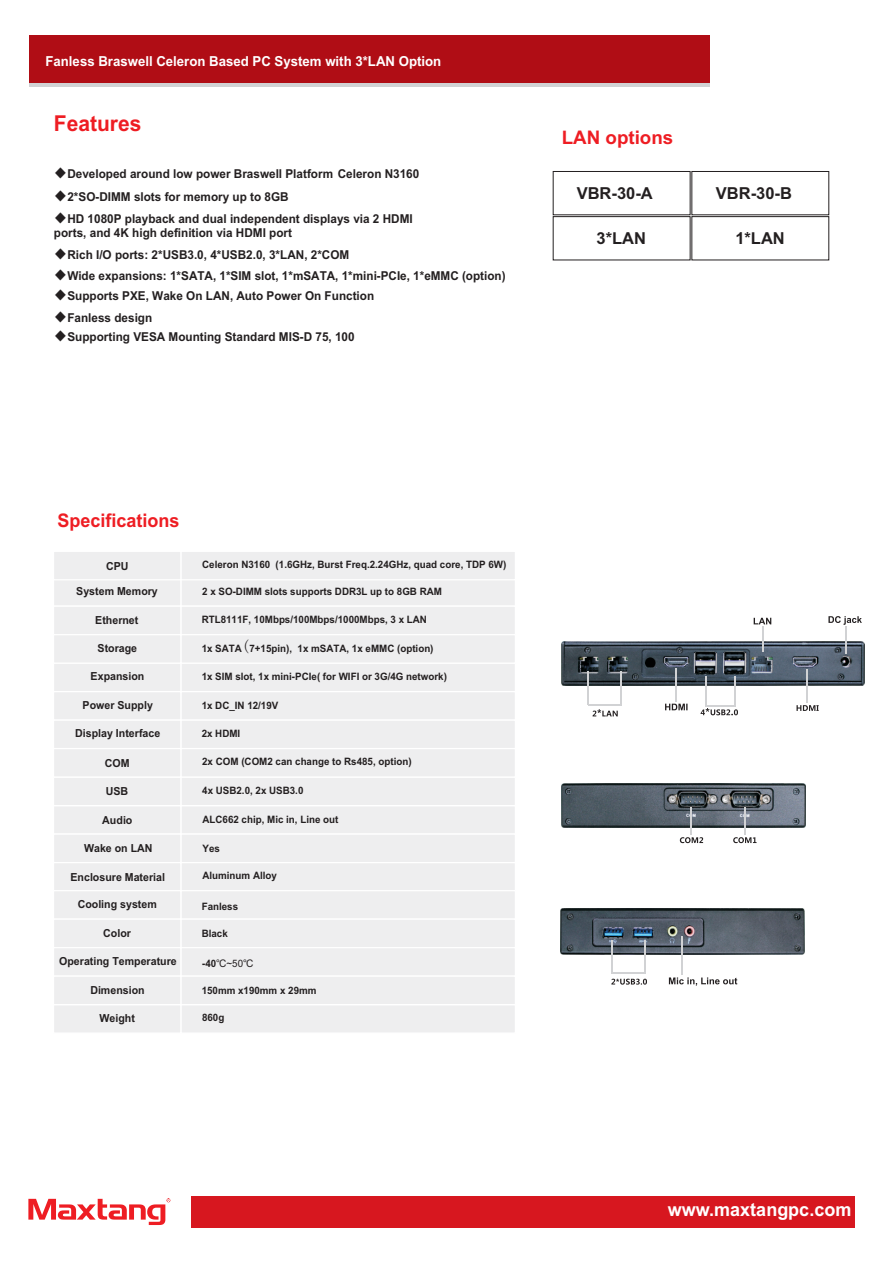
<style>
.page{position:relative;width:893px;height:1263px;background:#fff}
.page>*{position:absolute;margin:0;border:0;box-sizing:border-box;transform-origin:0 0}
.t1{font:700 21.9px "Arial";color:#ee1d23;scale:.96 1}
.t2{font:700 21.15px "Browallia UPC";color:#fff;scale:.96 1}
.t3{font:700 18.75px/14.5px "Browallia UPC";color:#231f20;scale:.96 1}
.t4{font:700 18.75px "Arial";color:#fff;scale:.96 1}
.t5{font:700 18.75px "Arial";color:#ee1d23;scale:.96 1}
.t6{font:700 18.75px "Arial";color:#ee1d23}
.t7{font:700 16.95px/28px "Browallia UPC";color:#231f20;text-align:center;scale:.96 1}
.t8{font:700 16.5px "Arial";color:#231f20}
.t9{font:700 15.6px/28.5px "Browallia UPC";color:#231f20;scale:.96 1}
.t10{font:14.1px "Sim Sun";color:#231f20;scale:.96 1}
.s1{font-family:"Sim Sun";font-weight:400;font-size:14.1px}
.s2{font-family:"Sim Sun";font-weight:400}
.s3{font-family:"Arial Unicode MS";font-weight:400;font-size:10.5px}
.s4{font-weight:400}
</style>
<div class="page">
<img style="left:561px;top:641px;width:304px;height:45px">
<svg style="left:701px;top:708px;width:37px;height:7px"></svg>
<hr style="left:705px;top:676px;width:2px;height:30px;background:#d1d2d4">
<hr style="left:734px;top:676px;width:2px;height:30px;background:#d1d2d4">
<hr style="left:705px;top:705px;width:31px;height:2px;background:#d1d2d4">
<hr style="left:676px;top:669px;width:1px;height:33px;background:#d1d2d4">
<svg style="left:665px;top:704px;width:22px;height:6px"></svg>
<hr style="left:806px;top:670px;width:2px;height:33px;background:#d1d2d4">
<hr style="left:845px;top:626px;width:2px;height:28px;background:#d1d2d4">
<svg style="left:828px;top:616px;width:34px;height:9px"></svg>
<svg style="left:754px;top:618px;width:17px;height:34px"></svg>
<svg style="left:796px;top:705px;width:23px;height:6px"></svg>
<svg style="left:593px;top:709px;width:25px;height:7px"></svg>
<hr style="left:620px;top:672px;width:1px;height:33px;background:#d1d2d4">
<hr style="left:587px;top:672px;width:2px;height:33px;background:#d1d2d4">
<hr style="left:588px;top:704px;width:34px;height:1px;background:#d1d2d4">
<img style="left:561px;top:783px;width:244px;height:44px">
<svg style="left:680px;top:807px;width:23px;height:36px"></svg>
<svg style="left:733px;top:807px;width:23px;height:36px"></svg>
<img style="left:560px;top:909px;width:244px;height:45px">
<svg style="left:669px;top:977px;width:68px;height:9px"></svg>
<hr style="left:682px;top:936px;width:1px;height:38px;background:#d1d2d4">
<hr style="left:644px;top:940px;width:2px;height:34px;background:#d1d2d4">
<hr style="left:611px;top:940px;width:2px;height:34px;background:#d1d2d4">
<hr style="left:612px;top:972px;width:34px;height:2px;background:#d1d2d4">
<svg style="left:611px;top:979px;width:36px;height:6px"></svg>
<div style="left:191px;top:1196px;width:663px;height:31px;background:#d7171f"></div>
<svg style="left:28px;top:1198px;width:142px;height:27px"></svg>
<div style="left:29px;top:40px;width:681px;height:47px;background:#d1d2d4"></div>
<div style="left:29px;top:36px;width:681px;height:47px;background:#b00d15"></div>
<div style="left:553px;top:171px;width:137px;height:44px;border:1px solid #231f20"></div>
<div style="left:691px;top:171px;width:138px;height:44px;border:1px solid #231f20"></div>
<div style="left:553px;top:216px;width:137px;height:44px;border:1px solid #231f20"></div>
<div style="left:691px;top:216px;width:138px;height:44px;border:1px solid #231f20"></div>
<div style="left:54px;top:552px;width:461px;height:480px;background:#eeeeef"></div>
<p class="t2" style="left:45px;top:47px;width:414px">Fanless Braswell Celeron Based PC System with 3*LAN Option</p>
<p class="t1" style="left:54px;top:115px;width:93px">Features</p>
<p class="t10" style="left:54px;top:165px;width:16px">◆</p>
<p class="t3" style="left:54px;top:188px;width:246px"><span class="s1">◆</span>2*SO-DIMM slots for memory up to 8GB</p>
<p class="t3" style="left:54px;top:210px;width:375px"><span class="s1">◆</span>HD 1080P playback and dual independent displays via 2 HDMI ports, and 4K high definition via HDMI port</p>
<p class="t3" style="left:54px;top:246px;width:309px"><span class="s1">◆</span>Rich I/O ports: 2*USB3.0, 4*USB2.0, 3*LAN, 2*COM</p>
<p class="t3" style="left:54px;top:287px;width:335px"><span class="s1">◆</span>Supports PXE, Wake On LAN, Auto Power On Function</p>
<p class="t3" style="left:67px;top:165px;width:368px">Developed around low power Braswell Platform Celeron N3160</p>
<p class="t3" style="left:54px;top:267px;width:472px"><span class="s1">◆</span>Wide expansions: 1*SATA, 1*SIM slot, 1*mSATA, 1*mini-PCIe, 1*eMMC (option)</p>
<p class="t3" style="left:54px;top:309px;width:104px"><span class="s1">◆</span>Fanless design</p>
<p class="t3" style="left:54px;top:328px;width:315px"><span class="s1">◆</span>Supporting VESA Mounting Standard MIS-D 75, 100</p>
<p class="t6" style="left:562px;top:130px;width:113px">LAN options</p>
<p class="t8" style="left:577px;top:187px;width:78px">VBR-30-A</p>
<p class="t8" style="left:716px;top:187px;width:78px">VBR-30-B</p>
<p class="t8" style="left:597px;top:232px;width:51px">3*LAN</p>
<p class="t8" style="left:735px;top:232px;width:51px">1*LAN</p>
<p class="t5" style="left:57px;top:513px;width:129px">Specifications</p>
<p class="t7" style="left:106px;top:550px;width:25px">CPU</p>
<p class="t9" style="left:202px;top:549px;width:318px">Celeron N3160 (1.6GHz, Burst Freq.2.24GHz, quad core, TDP 6W)</p>
<p class="t7" style="left:76px;top:575px;width:87px;line-height:29.5px">System Memory<br>Ethernet</p>
<p class="t7" style="left:75px;top:632px;width:90px;line-height:28.5px">Storage<br>Expansion<br>Power Supply<br>Display Interface</p>
<p class="t9" style="left:202px;top:575px;width:257px">2 x SO-DIMM slots supports DDR3L up to 8GB RAM RTL8111F, 10Mbps/100Mbps/1000Mbps, 3 x LAN<br>1x SATA<span class="s2">(</span>7+15pin), 1x mSATA, 1x eMMC (option)<br>1x SIM slot, 1x mini-PCIe( for WIFI or 3G/4G network)<br>1x DC_IN 12/19V<br>2x HDMI</p>
<p class="t7" style="left:105px;top:747px;width:27px">COM</p>
<p class="t9" style="left:202px;top:746px;width:220px">2x COM (COM2 can change to Rs485, option)</p>
<p class="t7" style="left:70px;top:776px;width:100px">USB<br>Audio<br>Wake on LAN<br>Enclosure Material<br>Cooling system</p>
<p class="t7" style="left:59px;top:918px;width:124px;line-height:27.5px">Color<br>Operating Temperature</p>
<p class="t7" style="left:90px;top:975px;width:58px;line-height:27.5px">Dimension<br>Weight</p>
<p class="t9" style="left:202px;top:775px;width:143px;line-height:29px">4x USB2.0, 2x USB3.0<br>ALC662 chip, Mic in, Line out<br>Yes</p>
<p class="t9" style="left:202px;top:860px;width:79px">Aluminum Alloy</p>
<p class="t9" style="left:202px;top:891px;width:39px">Fanless</p>
<p class="t9" style="left:202px;top:917px;width:55px;line-height:29.7px">Black -40<span class="s3">℃</span><span class="s4">~50</span><span class="s3">℃</span></p>
<p class="t9" style="left:202px;top:975px;width:121px;line-height:27.5px">150mm x190mm x 29mm<br>860g</p>
<p class="t4" style="left:668px;top:1203px;width:193px">www.maxtangpc.com</p>
</div>
